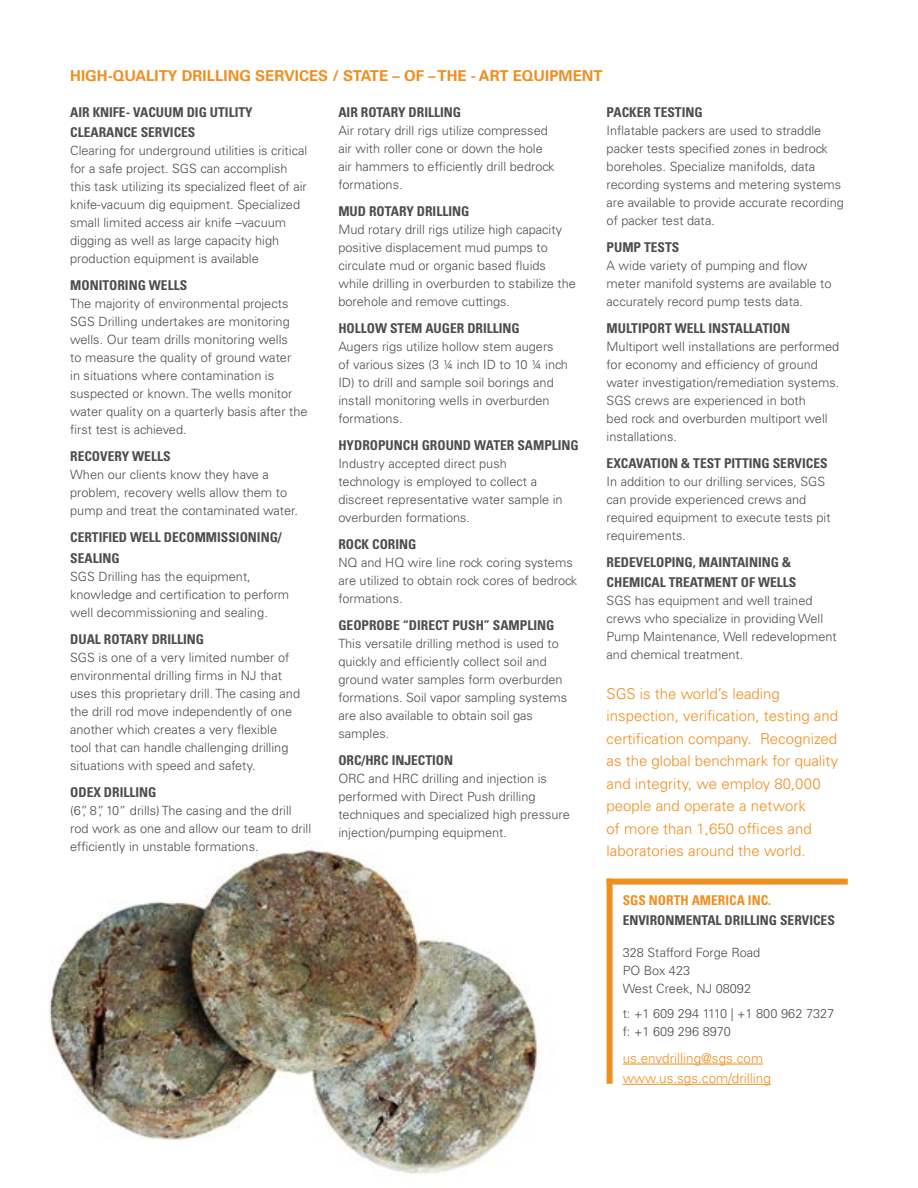
<style>
.page{position:relative;width:918px;height:1188px;background:#fff}
.page>*{position:absolute;margin:0;border:0;box-sizing:border-box;transform-origin:0 0}
.t1{font:300 15px/22.5px "Univers";color:#ef8f21}
.t2{font:700 15px "Univers";color:#ef8f21}
.t3{font:700 condensed 13.5px/20.2px "Univers";color:#4d4d4f}
.t4{font:300 13.5px/20.2px "Univers";color:#ef8f21}
.t5{font:300 12.75px/18px "Univers";color:#4d4d4f}
.s1{color:#ef8f21}
</style>
<div class="page">
<img style="left:48px;top:850px;width:493px;height:324px">
<hr style="left:623px;top:1064px;width:140px;height:1px;background:#ef8f21">
<hr style="left:623px;top:1084px;width:148px;height:1px;background:#ef8f21">
<div style="left:607px;top:879px;width:241px;height:6px;background:#ef8f21"></div>
<div style="left:607px;top:879px;width:6px;height:205px;background:#ef8f21"></div>
<p class="t2" style="left:70px;top:67px;width:534px">HIGH-QUALITY DRILLING SERVICES / STATE – OF – THE - ART EQUIPMENT</p>
<p class="t3" style="left:70px;top:102px;width:184px">AIR KNIFE- VACUUM DIG UTILITY<br>CLEARANCE SERVICES</p>
<p class="t5" style="left:70px;top:142px;width:239px">Clearing for underground utilities is critical for a safe project. SGS can accomplish this task utilizing its specialized fleet of air knife-vacuum dig equipment. Specialized small limited access air knife –vacuum digging as well as large capacity high production equipment is available</p>
<p class="t3" style="left:70px;top:275px;width:119px">MONITORING WELLS</p>
<p class="t5" style="left:70px;top:295px;width:239px">The majority of environmental projects SGS Drilling undertakes are monitoring wells. Our team drills monitoring wells<br>to measure the quality of ground water<br>in situations where contamination is suspected or known. The wells monitor water quality on a quarterly basis after the first test is achieved.</p>
<p class="t3" style="left:70px;top:446px;width:102px">RECOVERY WELLS</p>
<p class="t5" style="left:70px;top:466px;width:229px">When our clients know they have a problem, recovery wells allow them to pump and treat the contaminated water.</p>
<p class="t3" style="left:70px;top:527px;width:213px">CERTIFIED WELL DECOMMISSIONING/<br>SEALING</p>
<p class="t5" style="left:70px;top:567px;width:221px">SGS Drilling has the equipment, knowledge and certification to perform well decommissioning and sealing.</p>
<p class="t3" style="left:70px;top:629px;width:135px">DUAL ROTARY DRILLING</p>
<p class="t5" style="left:70px;top:648px;width:231px">SGS is one of a very limited number of environmental drilling firms in NJ that uses this proprietary drill. The casing and the drill rod move independently of one another which creates a very flexible tool that can handle challenging drilling situations with speed and safety.</p>
<p class="t3" style="left:70px;top:782px;width:88px">ODEX DRILLING</p>
<p class="t5" style="left:70px;top:801px;width:243px">(6”, 8”, 10” drills) The casing and the drill rod work as one and allow our team to drill efficiently in unstable formations.</p>
<p class="t3" style="left:338px;top:102px;width:124px">AIR ROTARY DRILLING</p>
<p class="t5" style="left:338px;top:122px;width:218px">Air rotary drill rigs utilize compressed air with roller cone or down the hole air hammers to efficiently drill bedrock formations.</p>
<p class="t3" style="left:338px;top:201px;width:132px">MUD ROTARY DRILLING</p>
<p class="t5" style="left:338px;top:221px;width:239px">Mud rotary drill rigs utilize high capacity positive displacement mud pumps to circulate mud or organic based fluids while drilling in overburden to stabilize the borehole and remove cuttings.</p>
<p class="t3" style="left:338px;top:318px;width:183px">HOLLOW STEM AUGER DRILLING</p>
<p class="t5" style="left:338px;top:338px;width:231px">Augers rigs utilize hollow stem augers of various sizes (3 ¼ inch ID to 10 ¼ inch ID) to drill and sample soil borings and install monitoring wells in overburden formations.</p>
<p class="t3" style="left:338px;top:435px;width:242px">HYDROPUNCH GROUND WATER SAMPLING</p>
<p class="t5" style="left:338px;top:455px;width:226px">Industry accepted direct push technology is employed to collect a discreet representative water sample in overburden formations.</p>
<p class="t3" style="left:338px;top:534px;width:80px">ROCK CORING</p>
<p class="t5" style="left:338px;top:554px;width:240px">NQ and HQ wire line rock coring systems are utilized to obtain rock cores of bedrock formations.</p>
<p class="t3" style="left:338px;top:615px;width:218px">GEOPROBE “DIRECT PUSH” SAMPLING</p>
<p class="t5" style="left:338px;top:635px;width:230px">This versatile drilling method is used to quickly and efficiently collect soil and ground water samples form overburden formations. Soil vapor sampling systems are also available to obtain soil gas samples.</p>
<p class="t3" style="left:338px;top:750px;width:116px">ORC/HRC INJECTION</p>
<p class="t5" style="left:338px;top:770px;width:233px">ORC and HRC drilling and injection is performed with Direct Push drilling techniques and specialized high pressure injection/pumping equipment.</p>
<p class="t3" style="left:607px;top:102px;width:98px">PACKER TESTING</p>
<p class="t5" style="left:607px;top:122px;width:239px">Inflatable packers are used to straddle packer tests specified zones in bedrock boreholes. Specialize manifolds, data recording systems and metering systems are available to provide accurate recording of packer test data.</p>
<p class="t3" style="left:607px;top:237px;width:74px">PUMP TESTS</p>
<p class="t5" style="left:607px;top:257px;width:226px">A wide variety of pumping and flow meter manifold systems are available to accurately record pump tests data.</p>
<p class="t3" style="left:607px;top:318px;width:185px">MULTIPORT WELL INSTALLATION</p>
<p class="t5" style="left:607px;top:338px;width:234px">Multiport well installations are performed for economy and efficiency of ground water investigation/remediation systems.<br>SGS crews are experienced in both<br>bed rock and overburden multiport well installations.</p>
<p class="t3" style="left:607px;top:453px;width:223px">EXCAVATION &amp; TEST PITTING SERVICES</p>
<p class="t5" style="left:607px;top:473px;width:226px">In addition to our drilling services, SGS can provide experienced crews and required equipment to execute tests pit requirements.</p>
<p class="t3" style="left:607px;top:552px;width:191px">REDEVELOPING, MAINTAINING &amp;<br>CHEMICAL TREATMENT OF WELLS</p>
<p class="t5" style="left:607px;top:592px;width:232px">SGS has equipment and well trained crews who specialize in providing Well Pump Maintenance, Well redevelopment and chemical treatment.</p>
<p class="t1" style="left:607px;top:682px;width:233px">SGS is the world’s leading inspection, verification, testing and certification company. Recognized as the global benchmark for quality and integrity, we employ 80,000 people and operate a network<br>of more than 1,650 offices and laboratories around the world.</p>
<p class="t3" style="left:623px;top:890px;width:214px"><span class="s1">SGS NORTH AMERICA INC.<br></span>ENVIRONMENTAL DRILLING SERVICES</p>
<p class="t5" style="left:623px;top:943px;width:139px">328 Stafford Forge Road<br>PO Box 423<br>West Creek, NJ 08092</p>
<p class="t5" style="left:623px;top:1004px;width:213px">t: +1 609 294 1110 | +1 800 962 7327 f: +1 609 296 8970</p>
<p class="t4" style="left:623px;top:1048px;width:150px">us.envdrilling@sgs.com www.us.sgs.com/drilling</p>
</div>
